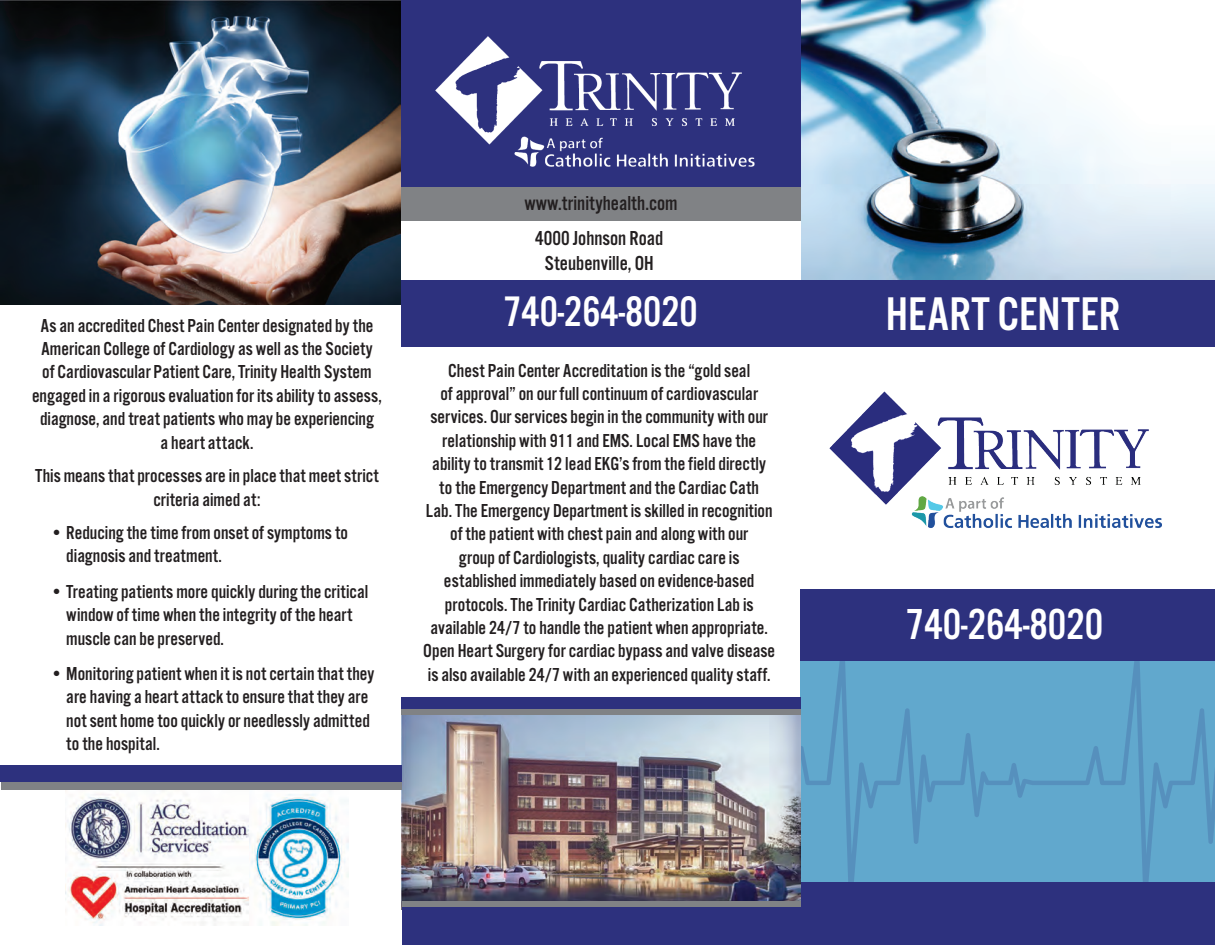
<style>
.page{position:relative;width:1215px;height:945px;background:#fff}
.page>*{position:absolute;margin:0;border:0;box-sizing:border-box;transform-origin:0 0}
.t1{font:49.05px "Alternate Got No 3 D";color:#fff}
.t2{font:45px "Alternate Got No 3 D";color:#fff}
.t3{font:44.25px "Alternate Got No 3 D";color:#fff}
.t4{font:21px/25.2px "Alternate Got No 3 D";color:#231f20;text-align:center}
.t5{font:19.5px/23.4px "Alternate Got No 3 D";color:#231f20;text-align:center}
</style>
<div class="page">
<img style="left:829px;top:391px;width:333px;height:137px">
<div style="left:801px;top:589px;width:414px;height:72px;background:#2d317e"></div>
<div style="left:801px;top:882px;width:414px;height:63px;background:#2d317e"></div>
<svg style="left:800px;top:652px;width:415px;height:230px;background:#5da1c8"></svg>
<div style="left:397px;top:1px;width:404px;height:209px;background:#2d317e"></div>
<img style="left:435px;top:36px;width:320px;height:131px">
<div style="left:397px;top:187px;width:404px;height:34px;background:#808285"></div>
<div style="left:401px;top:280px;width:400px;height:67px;background:#2d317e"></div>
<img style="left:401px;top:714px;width:400px;height:195px">
<div style="left:402px;top:906px;width:399px;height:39px;background:#2d317e"></div>
<div style="left:402px;top:901px;width:399px;height:5px;background:#808285"></div>
<div style="left:401px;top:698px;width:400px;height:11px;background:#2d317e"></div>
<div style="left:401px;top:709px;width:400px;height:5px;background:#808285"></div>
<img style="left:65px;top:790px;width:284px;height:135px">
<div style="left:0;top:765px;width:401px;height:17px;background:#2d317e"></div>
<div style="left:1px;top:782px;width:400px;height:8px;background:#808285"></div>
<img style="left:0;top:0;width:400px;height:305px">
<img style="left:801px;top:0;width:414px;height:280px">
<div style="left:801px;top:280px;width:414px;height:67px;background:#2d317e"></div>
<p class="t5" style="left:32px;top:314px;width:351px">As an accredited Chest Pain Center designated by the American College of Cardiology as well as the Society<br>of Cardiovascular Patient Care, Trinity Health System engaged in a rigorous evaluation for its ability to assess, diagnose, and treat patients who may be experiencing<br>a heart attack.</p>
<p class="t5" style="left:35px;top:465px;width:345px">This means that processes are in place that meet strict criteria aimed at:</p>
<p class="t5" style="left:66px;top:521px;width:283px;text-align:left;text-indent:-16px">• Reducing the time from onset of symptoms to diagnosis and treatment.</p>
<p class="t5" style="left:66px;top:580px;width:304px;text-align:left;text-indent:-16px">• Treating patients more quickly during the critical window of time when the integrity of the heart muscle can be preserved.</p>
<p class="t5" style="left:66px;top:662px;width:310px;text-align:left;text-indent:-16px">• Monitoring patient when it is not certain that they are having a heart attack to ensure that they are not sent home too quickly or needlessly admitted to the hospital.</p>
<p class="t4" style="left:525px;top:191px;width:155px">www.trinityhealth.com</p>
<p class="t4" style="left:535px;top:226px;width:130px">4000 Johnson Road<br>Steubenville, OH</p>
<h3 class="t3" style="left:503px;top:288px;width:196px">740-264-8020</h3>
<p class="t5" style="left:423px;top:359px;width:353px">Chest Pain Center Accreditation is the “gold seal<br>of approval” on our full continuum of cardiovascular services. Our services begin in the community with our relationship with 911 and EMS. Local EMS have the ability to transmit 12 lead EKG’s from the field directly<br>to the Emergency Department and the Cardiac Cath<br>Lab. The Emergency Department is skilled in recognition of the patient with chest pain and along with our<br>group of Cardiologists, quality cardiac care is established immediately based on evidence-based protocols. The Trinity Cardiac Catherization Lab is available 24/7 to handle the patient when appropriate.<br>Open Heart Surgery for cardiac bypass and valve disease is also available 24/7 with an experienced quality staff.</p>
<h1 class="t1" style="left:886px;top:288px;width:236px">HEART CENTER</h1>
<h2 class="t2" style="left:906px;top:600px;width:199px">740-264-8020</h2>
</div>
